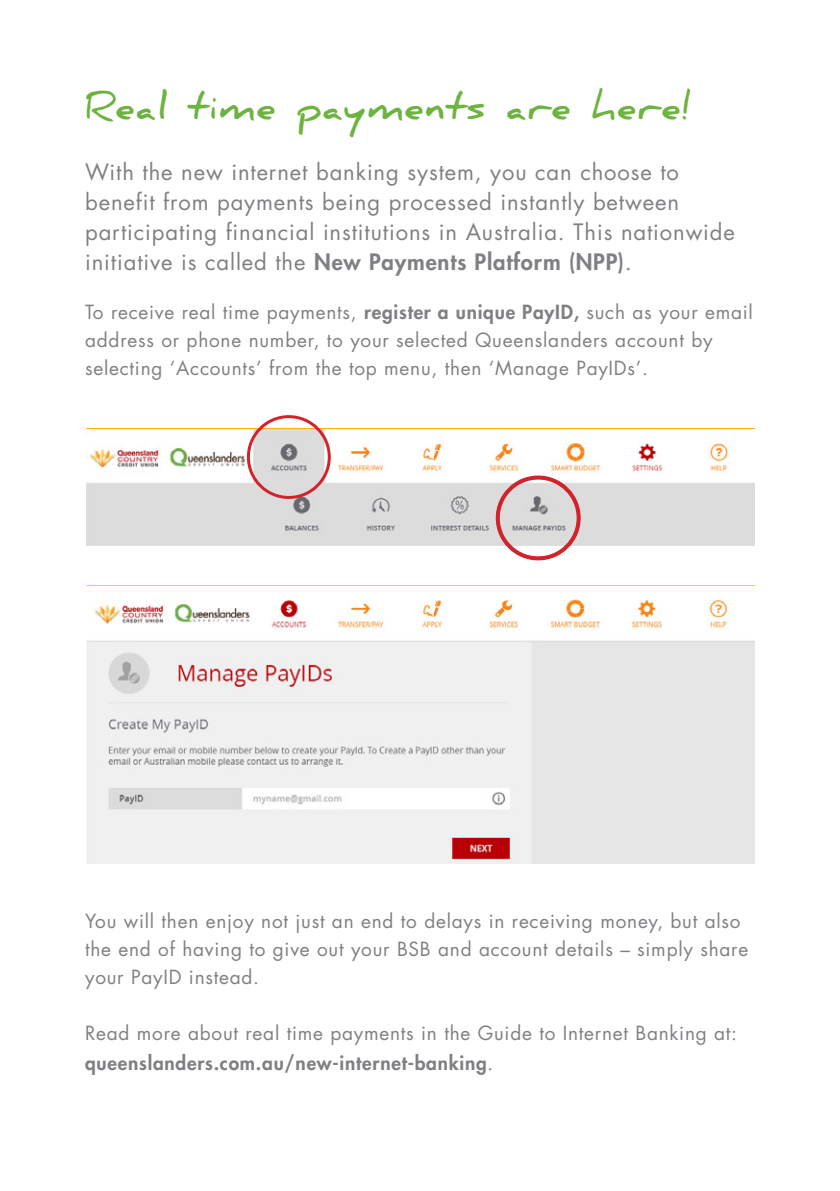
<style>
.page{position:relative;width:840px;height:1191px;background:#fff}
.page>*{position:absolute;margin:0;border:0;box-sizing:border-box;transform-origin:0 0}
.t1{font:700 36px "Daniel";letter-spacing:.04em;color:#6cb33f}
.t2{font:22px/30px "Futura Std";letter-spacing:.04em;color:#807f83}
.t3{font:19px/28px "Futura Std";letter-spacing:.04em;color:#807f83}
.s1{font-weight:800}
.s2{font-weight:500}
</style>
<div class="page">
<img style="left:85px;top:428px;width:669px;height:118px">
<div style="left:495px;top:475px;width:85px;height:85px;border:4px solid #d2232a;border-radius:50%"></div>
<img style="left:86px;top:585px;width:668px;height:279px">
<div style="left:496px;top:476px;width:84px;height:84px;border:3px solid #d2232a;border-radius:50%"></div>
<div style="left:247px;top:415px;width:83px;height:84px;border:3px solid #d2232a;border-radius:50%"></div>
<h1 class="t1" style="left:85px;top:86px;width:609px">Real time payments are here!</h1>
<p class="t2" style="left:85px;top:157px;width:651px">With the new internet banking system, you can choose to benefit from payments being processed instantly between participating financial institutions in Australia. This nationwide initiative is called the <span class="s1">New Payments Platform (NPP)</span><span class="s2">.</span></p>
<p class="t3" style="left:85px;top:298px;width:669px">To receive real time payments, <span class="s1">register a unique PayID,</span> such as your email address or phone number, to your selected Queenslanders account by selecting ‘Accounts’ from the top menu, then ‘Manage PayIDs’.</p>
<p class="t3" style="left:85px;top:907px;width:664px">You will then enjoy not just an end to delays in receiving money, but also the end of having to give out your BSB and account details – simply share your PayID instead.</p>
<p class="t3" style="left:85px;top:1018px;width:653px;line-height:30px">Read more about real time payments in the Guide to Internet Banking at: <span class="s1">queenslanders.com.au/new-internet-banking</span><span class="s2">.</span></p>
</div>
